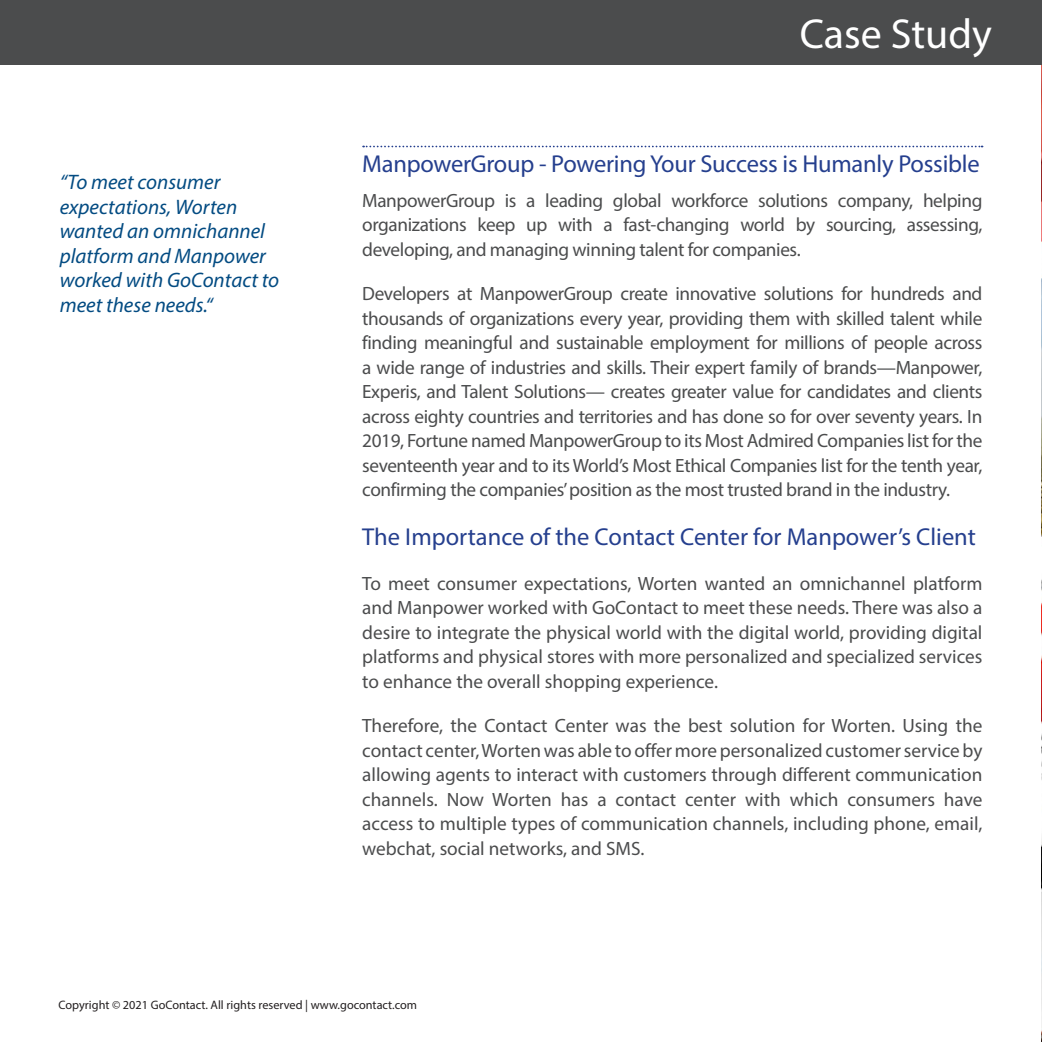
<style>
.page{position:relative;width:1042px;height:1042px;background:#fff}
.page>*{position:absolute;margin:0;border:0;box-sizing:border-box;transform-origin:0 0}
.t1{font:42px "Myriad Pro";color:#fff}
.Titulo{font:24.5px "Myriad Pro";letter-spacing:-.01em;color:#253f8e}
.corpo_texto{font:24.5px "Myriad Pro";color:#253f8e}
.Enfoque{font:italic 21px/24.5px "Myriad Pro";color:#034b82}
.corpo_texto-2{font:19.25px/24.5px "Myriad Pro";letter-spacing:-.01em;color:#4b4c4d;text-align:justify}
.t2{font:12.25px "Myriad Pro";color:#231f20}
</style>
<div class="page">
<img style="left:1041px;top:64px;width:1px;height:978px">
<div style="left:0;top:0;width:1042px;height:64px;background:#4b4c4d"></div>
<svg style="left:363px;top:146px;width:619px;height:1px"></svg>
<p class="Enfoque" style="left:60px;top:170px;width:221px">“To meet consumer expectations, Worten wanted an omnichannel platform and Manpower worked with GoContact to meet these needs.“</p>
<h1 class="t1" style="left:800px;top:8px;width:193px">Case Study</h1>
<p class="Titulo" style="left:362px;top:149px;width:619px">ManpowerGroup - Powering Your Success is Humanly Possible</p>
<p class="corpo_texto-2" style="left:362px;top:188px;width:622px">ManpowerGroup is a leading global workforce solutions company, helping organizations keep up with a fast-changing world by sourcing, assessing, developing, and managing winning talent for companies.</p>
<p class="corpo_texto-2" style="left:362px;top:281px;width:622px">Developers at ManpowerGroup create innovative solutions for hundreds and thousands of organizations every year, providing them with skilled talent while finding meaningful and sustainable employment for millions of people across a wide range of industries and skills. Their expert family of brands—Manpower, Experis, and Talent Solutions— creates greater value for candidates and clients across eighty countries and territories and has done so for over seventy years. In 2019, Fortune named ManpowerGroup to its Most Admired Companies list for the seventeenth year and to its World’s Most Ethical Companies list for the tenth year, confirming the companies’ position as the most trusted brand in the industry.</p>
<p class="corpo_texto" style="left:362px;top:522px;width:615px">The Importance of the Contact Center for Manpower’s Client</p>
<p class="corpo_texto-2" style="left:362px;top:570px;width:622px">To meet consumer expectations, Worten wanted an omnichannel platform and Manpower worked with GoContact to meet these needs. There was also a desire to integrate the physical world with the digital world, providing digital platforms and physical stores with more personalized and specialized services to enhance the overall shopping experience.</p>
<p class="corpo_texto-2" style="left:362px;top:713px;width:622px">Therefore, the Contact Center was the best solution for Worten. Using the contact center, Worten was able to offer more personalized customer service by allowing agents to interact with customers through different communication channels. Now Worten has a contact center with which consumers have access to multiple types of communication channels, including phone, email, webchat, social networks, and SMS.</p>
<p class="t2" style="left:59px;top:997px;width:360px">Copyright © 2021 GoContact. All rights reserved | www.gocontact.com</p>
</div>
